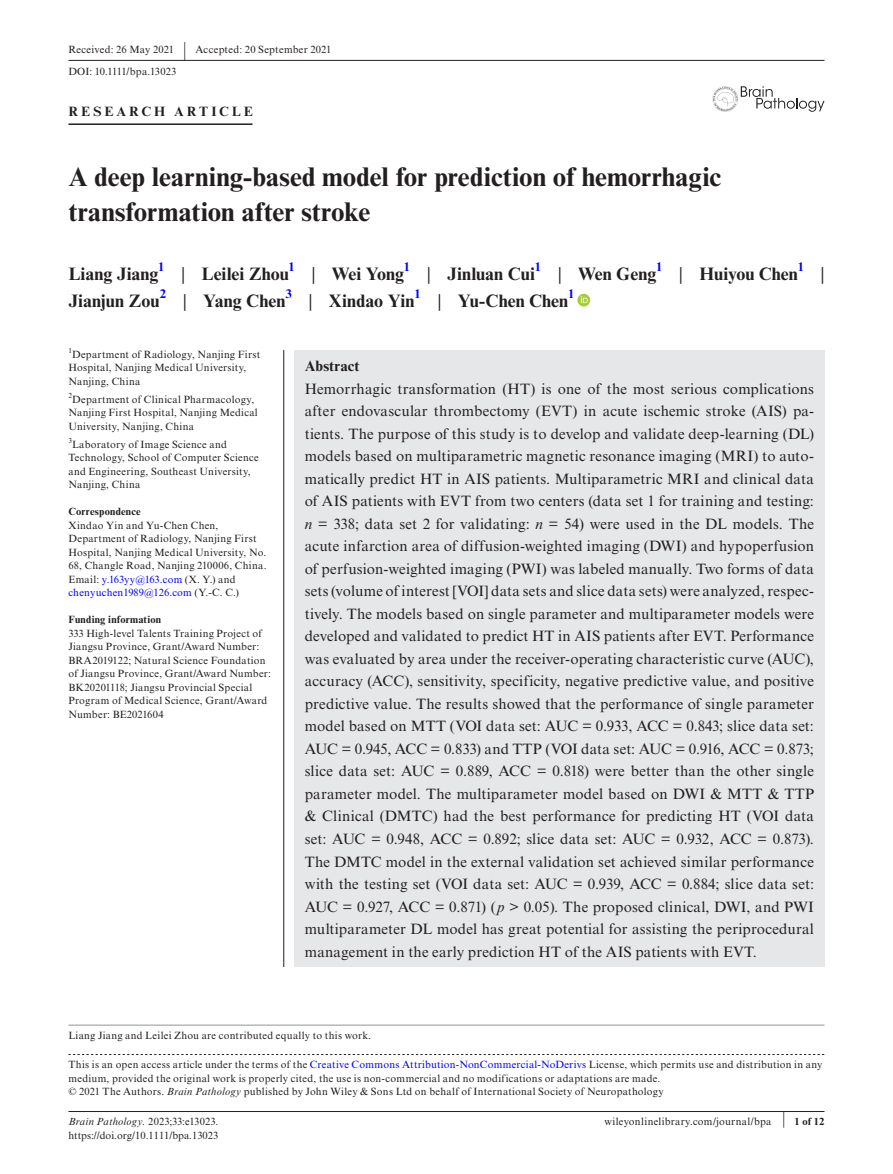
<style>
.page{position:relative;width:893px;height:1174px;background:#fff}
.page>*{position:absolute;margin:0;border:0;box-sizing:border-box;transform-origin:0 0}
.t1{font:700 27px/34.5px "Times New Roman MT Std";letter-spacing:-.005em;color:#231f20}
.t2{font:700 18px "Times New Roman MT Std";color:#231f20}
.t3{font:18px "Times New Roman MT Std";color:#231f20}
.t4{font:15px/22.5px "Times New Roman MT Std";letter-spacing:.01em;color:#231f20;text-align:justify}
.t5{font:700 15px "Times New Roman MT Std";letter-spacing:.005em;color:#231f20}
.t6{font:700 13.5px "Times New Roman MT Std";letter-spacing:.225em;color:#231f20}
.t7{font:700 12.6px "Times New Roman MT Std";color:#00f}
.t8{font:10.5px/13.5px "Times New Roman MT Std";letter-spacing:.025em;color:#231f20}
.t9{font:700 10.5px "Times New Roman MT Std";letter-spacing:.02em;color:#231f20}
.t10{font:10.5px "Times New Roman MT Std";color:#231f20}
.t11{font:italic 10.5px "Times New Roman MT Std";letter-spacing:.02em;color:#231f20}
.s1{font-size:19.65px}
.s2{font-weight:400}
.s3{color:#00f}
.s4{font-style:italic}
.s5{font-style:normal}
.s6{font-weight:400;font-size:17.4px}
</style>
<div class="page">
<hr style="left:68px;top:1111px;width:756px;height:1px;background:#231f20">
<svg style="left:712px;top:86px;width:112px;height:26px"></svg>
<hr style="left:68px;top:60px;width:756px;height:1px;background:#231f20">
<hr style="left:68px;top:123px;width:184px;height:2px;background:#231f20">
<div style="left:577px;top:294px;width:13px;height:12px;background:#a5cd39;border-radius:50%"></div>
<svg style="left:581px;top:296px;width:7px;height:7px"></svg>
<svg style="left:68px;top:1054px;width:756px;height:1px"></svg>
<hr style="left:68px;top:1024px;width:756px;height:1px;background:#939598">
<div style="left:294px;top:350px;width:530px;height:617px;background:#e6e7e9"></div>
<hr style="left:283px;top:350px;width:1px;height:617px;background:#231f20">
<p class="t8" style="left:68px;top:39px;width:264px;line-height:22.2px">Received: 26 May 2021 <span class="s1">|</span> Accepted: 20 September 2021<br>DOI: 10.1111/bpa.13023</p>
<p class="t6" style="left:68px;top:103px;width:186px">RESEARCH ARTICLE</p>
<h1 class="t1" style="left:68px;top:159px;width:654px">A deep learning-based model for prediction of hemorrhagic transformation after stroke</h1>
<p class="t2" style="left:68px;top:262px;width:92px">Liang Jiang</p>
<p class="t7" style="left:158px;top:259px;width:8px">1</p>
<p class="t2" style="left:181px;top:262px;width:109px"><span class="s2">|</span> Leilei Zhou</p>
<p class="t7" style="left:289px;top:259px;width:8px">1</p>
<p class="t2" style="left:312px;top:262px;width:94px"><span class="s2">|</span> Wei Yong</p>
<p class="t7" style="left:404px;top:259px;width:8px">1</p>
<p class="t2" style="left:427px;top:262px;width:109px"><span class="s2">|</span> Jinluan Cui</p>
<p class="t7" style="left:535px;top:259px;width:8px">1</p>
<p class="t2" style="left:558px;top:262px;width:100px"><span class="s2">|</span> Wen Geng</p>
<p class="t7" style="left:656px;top:259px;width:8px">1</p>
<p class="t2" style="left:679px;top:262px;width:120px"><span class="s2">|</span> Huiyou Chen</p>
<p class="t7" style="left:798px;top:259px;width:8px">1</p>
<p class="t3" style="left:821px;top:263px;width:5px">|</p>
<p class="t2" style="left:68px;top:289px;width:93px">Jianjun Zou</p>
<p class="t7" style="left:160px;top:286px;width:8px">2</p>
<p class="t2" style="left:183px;top:289px;width:104px"><span class="s2">|</span> Yang Chen</p>
<p class="t7" style="left:286px;top:286px;width:8px">3</p>
<p class="t2" style="left:309px;top:289px;width:107px"><span class="s2">|</span> Xindao Yin</p>
<p class="t7" style="left:414px;top:286px;width:8px">1</p>
<p class="t2" style="left:438px;top:289px;width:132px"><span class="s2">|</span> Yu-Chen Chen</p>
<p class="t7" style="left:568px;top:286px;width:8px">1</p>
<p class="t8" style="left:68px;top:347px;width:193px"><sup>1</sup>Department of Radiology, Nanjing First<br>Hospital, Nanjing Medical University,<br>Nanjing, China</p>
<p class="t8" style="left:68px;top:392px;width:191px"><sup>2</sup>Department of Clinical Pharmacology,<br>Nanjing First Hospital, Nanjing Medical<br>University, Nanjing, China</p>
<p class="t8" style="left:68px;top:437px;width:192px"><sup>3</sup>Laboratory of Image Science and<br>Technology, School of Computer Science and Engineering, Southeast University,<br>Nanjing, China</p>
<p class="t9" style="left:68px;top:505px;width:74px">Correspondence</p>
<p class="t8" style="left:68px;top:518px;width:200px">Xindao Yin and Yu-Chen Chen, Department of Radiology, Nanjing First Hospital, Nanjing Medical University, No.<br>68, Changle Road, Nanjing 210006, China.<br>Email: <span class="s3">y.163yy@163.com</span> (X. Y.) and <span class="s3">chenyuchen1989@126.com</span> (Y.-C. C.)</p>
<p class="t9" style="left:68px;top:613px;width:94px">Funding information</p>
<p class="t8" style="left:68px;top:626px;width:204px">333 High-level Talents Training Project of Jiangsu Province, Grant/Award Number:<br>BRA2019122; Natural Science Foundation of Jiangsu Province, Grant/Award Number:<br>BK20201118; Jiangsu Provincial Special Program of Medical Science, Grant/Award Number: BE2021604</p>
<p class="t5" style="left:305px;top:357px;width:56px">Abstract</p>
<p class="t4" style="left:305px;top:377px;width:511px">Hemorrhagic transformation (HT) is one of the most serious complications after endovascular thrombectomy (EVT) in acute ischemic stroke (AIS) pa&shy;tients. The purpose of this study is to develop and validate deep-learning (DL) models based on multiparametric magnetic resonance imaging (MRI) to auto&shy;matically predict HT in AIS patients. Multiparametric MRI and clinical data of AIS patients with EVT from two centers (data set 1 for training and testing: <span class="s4">n</span> = 338; data set 2 for validating: <span class="s4">n</span> = 54) were used in the DL models. The acute infarction area of diffusion-weighted imaging (DWI) and hypoperfusion of perfusion-weighted imaging (PWI) was labeled manually. Two forms of data sets (volume of interest [VOI] data sets and slice data sets) were analyzed, respec&shy;tively. The models based on single parameter and multiparameter models were developed and validated to predict HT in AIS patients after EVT. Performance was evaluated by area under the receiver-operating characteristic curve (AUC), accuracy (ACC), sensitivity, specificity, negative predictive value, and positive predictive value. The results showed that the performance of single parameter model based on MTT (VOI data set: AUC = 0.933, ACC = 0.843; slice data set:<br>AUC = 0.945, ACC = 0.833) and TTP (VOI data set: AUC = 0.916, ACC = 0.873; slice data set: AUC = 0.889, ACC = 0.818) were better than the other single parameter model. The multiparameter model based on DWI &amp; MTT &amp; TTP &amp; Clinical (DMTC) had the best performance for predicting HT (VOI data set: AUC = 0.948, ACC = 0.892; slice data set: AUC = 0.932, ACC = 0.873).<br>The DMTC model in the external validation set achieved similar performance with the testing set (VOI data set: AUC = 0.939, ACC = 0.884; slice data set:<br>AUC = 0.927, ACC = 0.871) (<span class="s4">p</span> &gt; 0.05). The proposed clinical, DWI, and PWI multiparameter DL model has great potential for assisting the periprocedural management in the early prediction HT of the AIS patients with EVT.</p>
<p class="t8" style="left:68px;top:1028px;width:304px">Liang Jiang and Leilei Zhou are contributed equally to this work.</p>
<p class="t8" style="left:68px;top:1058px;width:756px">This is an open access article under the terms of the <span class="s3">Creative Commons Attribution-NonCommercial-NoDerivs</span> License, which permits use and distribution in any medium, provided the original work is properly cited, the use is non-commercial and no modifications or adaptations are made.<br>© 2021 The Authors. <span class="s4">Brain Pathology</span> published by John Wiley &amp; Sons Ltd on behalf of International Society of Neuropathology</p>
<p class="t11" style="left:68px;top:1115px;width:151px">Brain Pathology. <span class="s5">2023;33:e13023.</span></p>
<p class="t9" style="left:783px;top:1115px;width:43px"><span class="s6">|</span> 1 of 12</p>
<p class="t10" style="left:68px;top:1129px;width:151px">https://doi.org/10.1111/bpa.13023</p>
<p class="t8" style="left:605px;top:1115px;width:168px">wileyonlinelibrary.com/journal/bpa</p>
</div>
